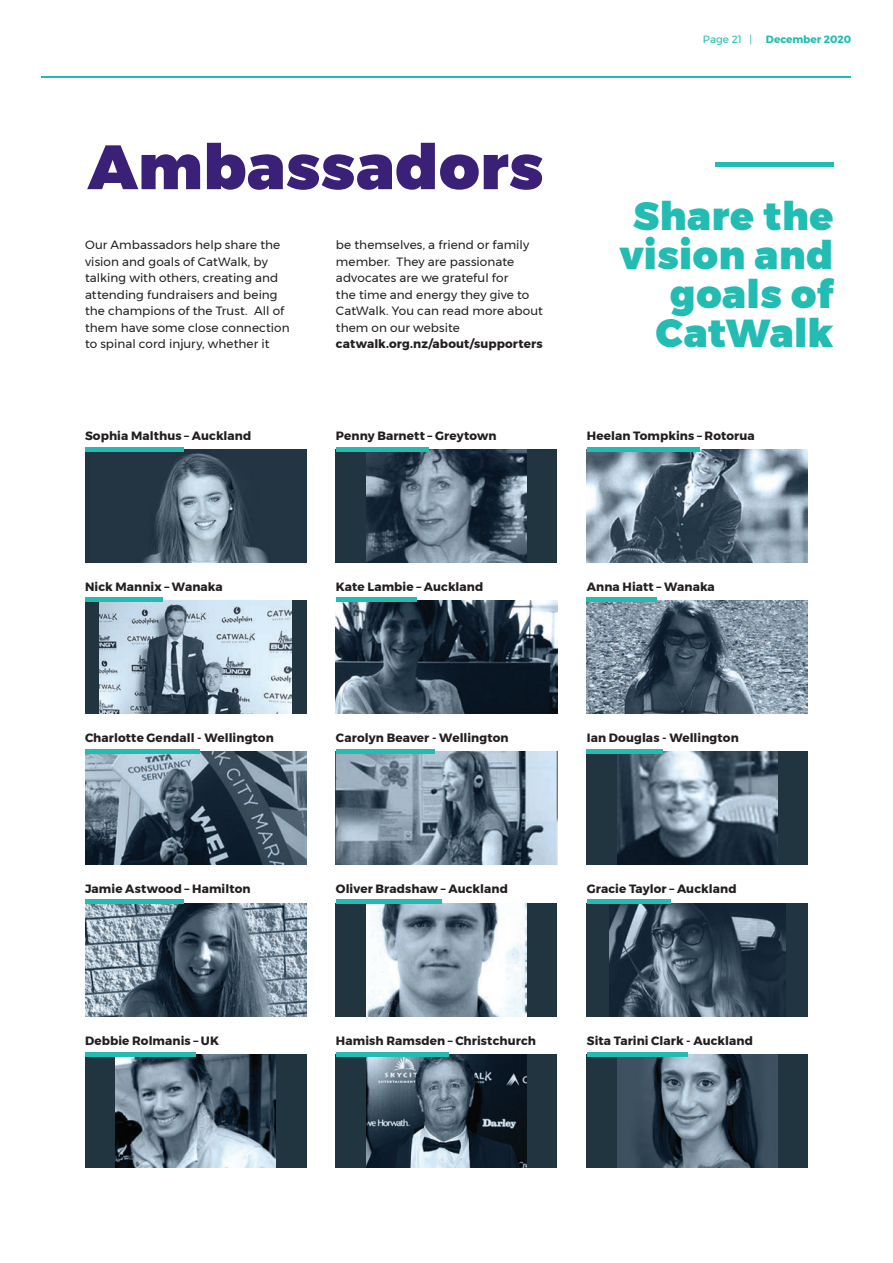
<style>
.page{position:relative;width:893px;height:1263px;background:#fff}
.page>*{position:absolute;margin:0;border:0;box-sizing:border-box;transform-origin:0 0}
.t1{font:900 62.55px "Montserrat";letter-spacing:.01em;color:#3b2078}
.t2{font:900 39px/39px "Montserrat";letter-spacing:.015em;color:#22bcb3;text-align:right}
.t3{font:12px/16.5px "Montserrat";letter-spacing:.005em;color:#231f20}
.t4{font:700 12px "Montserrat";letter-spacing:.01em;color:#231f20}
.t5{font:700 10.5px "Montserrat";color:#22bcb3}
.t6{font:10.5px "Montserrat";color:#22bcb3}
.s1{font-weight:700}
</style>
<div class="page">
<hr style="left:42px;top:77px;width:809px;height:1px;background:#22bcb3">
<img style="left:85px;top:449px;width:221px;height:113px">
<div style="left:85px;top:600px;width:221px;height:113px;background:#213541"></div>
<img style="left:100px;top:600px;width:191px;height:113px">
<img style="left:85px;top:752px;width:221px;height:113px">
<img style="left:85px;top:903px;width:221px;height:113px">
<div style="left:85px;top:1054px;width:221px;height:113px;background:#213541"></div>
<img style="left:116px;top:1054px;width:159px;height:113px">
<div style="left:336px;top:449px;width:221px;height:113px;background:#213541"></div>
<img style="left:367px;top:449px;width:159px;height:113px">
<img style="left:336px;top:600px;width:221px;height:113px">
<img style="left:336px;top:752px;width:221px;height:113px">
<div style="left:336px;top:903px;width:221px;height:113px;background:#213541"></div>
<img style="left:367px;top:903px;width:159px;height:113px">
<div style="left:336px;top:1054px;width:221px;height:113px;background:#213541"></div>
<img style="left:367px;top:1054px;width:159px;height:113px">
<img style="left:587px;top:449px;width:221px;height:113px">
<img style="left:587px;top:600px;width:221px;height:113px">
<div style="left:587px;top:752px;width:221px;height:113px;background:#213541"></div>
<img style="left:618px;top:752px;width:159px;height:113px">
<div style="left:587px;top:903px;width:221px;height:113px;background:#213541"></div>
<img style="left:609px;top:903px;width:177px;height:113px">
<div style="left:587px;top:1054px;width:221px;height:113px;background:#213541"></div>
<img style="left:618px;top:1054px;width:159px;height:113px">
<hr style="left:85px;top:447px;width:98px;height:4px;background:#22bcb3">
<div style="left:85px;top:749px;width:114px;height:5px;background:#22bcb3"></div>
<hr style="left:85px;top:1052px;width:111px;height:4px;background:#22bcb3">
<div style="left:85px;top:597px;width:77px;height:5px;background:#22bcb3"></div>
<hr style="left:85px;top:900px;width:98px;height:4px;background:#22bcb3">
<hr style="left:336px;top:447px;width:92px;height:4px;background:#22bcb3">
<div style="left:336px;top:749px;width:98px;height:5px;background:#22bcb3"></div>
<hr style="left:336px;top:1052px;width:113px;height:4px;background:#22bcb3">
<div style="left:336px;top:597px;width:80px;height:5px;background:#22bcb3"></div>
<hr style="left:336px;top:900px;width:106px;height:4px;background:#22bcb3">
<hr style="left:587px;top:447px;width:112px;height:4px;background:#22bcb3">
<div style="left:587px;top:749px;width:76px;height:5px;background:#22bcb3"></div>
<hr style="left:587px;top:1052px;width:100px;height:4px;background:#22bcb3">
<div style="left:587px;top:597px;width:70px;height:5px;background:#22bcb3"></div>
<hr style="left:587px;top:900px;width:83px;height:4px;background:#22bcb3">
<hr style="left:715px;top:162px;width:118px;height:4px;background:#22bcb3">
<p class="t1" style="left:88px;top:116px;width:457px">Ambassadors</p>
<p class="t3" style="left:85px;top:237px;width:206px">Our Ambassadors help share the vision and goals of CatWalk, by talking with others, creating and attending fundraisers and being the champions of the Trust. All of them have some close connection to spinal cord injury, whether it</p>
<p class="t3" style="left:336px;top:237px;width:208px">be themselves, a friend or family member. They are passionate advocates are we grateful for<br>the time and energy they give to<br>CatWalk. You can read more about them on our website <span class="s1">catwalk.org.nz/about/supporters</span></p>
<p class="t4" style="left:85px;top:426px;width:168px">Sophia Malthus – Auckland</p>
<p class="t4" style="left:336px;top:426px;width:162px">Penny Barnett – Greytown</p>
<p class="t6" style="left:703px;top:31px;width:51px">Page 21 |</p>
<p class="t5" style="left:766px;top:30px;width:87px">December 2020</p>
<p class="t2" style="left:620px;top:197px;width:215px">Share the vision and goals of<br>CatWalk</p>
<p class="t4" style="left:587px;top:426px;width:169px">Heelan Tompkins – Rotorua</p>
<p class="t4" style="left:85px;top:577px;width:139px">Nick Mannix – Wanaka</p>
<p class="t4" style="left:336px;top:577px;width:149px">Kate Lambie – Auckland</p>
<p class="t4" style="left:587px;top:577px;width:129px">Anna Hiatt – Wanaka</p>
<p class="t4" style="left:85px;top:728px;width:190px">Charlotte Gendall - Wellington</p>
<p class="t4" style="left:336px;top:728px;width:174px">Carolyn Beaver - Wellington</p>
<p class="t4" style="left:587px;top:728px;width:153px">Ian Douglas - Wellington</p>
<p class="t4" style="left:85px;top:879px;width:167px">Jamie Astwood – Hamilton</p>
<p class="t4" style="left:336px;top:879px;width:174px">Oliver Bradshaw – Auckland</p>
<p class="t4" style="left:587px;top:879px;width:151px">Gracie Taylor – Auckland</p>
<p class="t4" style="left:85px;top:1031px;width:136px">Debbie Rolmanis – UK</p>
<p class="t4" style="left:336px;top:1031px;width:202px">Hamish Ramsden – Christchurch</p>
<p class="t4" style="left:587px;top:1031px;width:168px">Sita Tarini Clark - Auckland</p>
</div>
